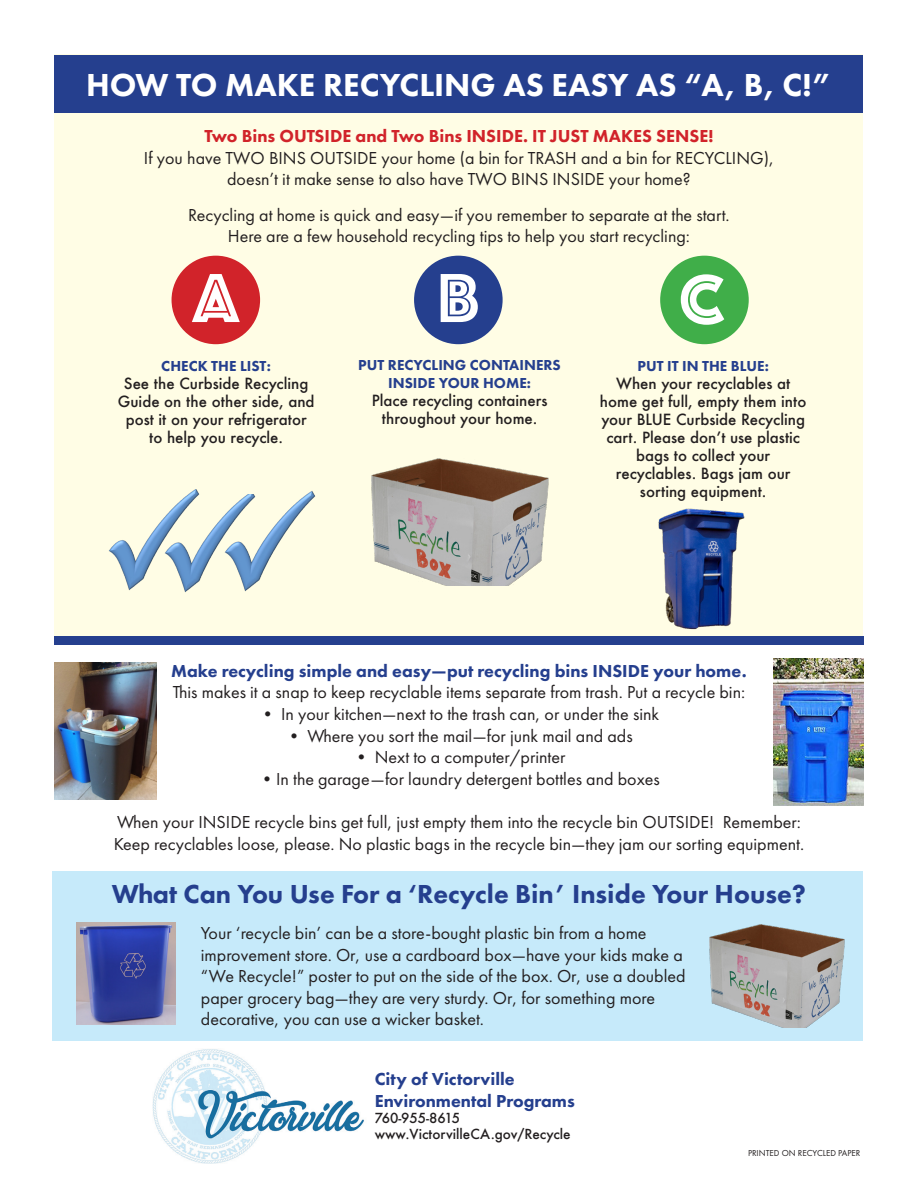
<style>
.page{position:relative;width:918px;height:1188px;background:#fff}
.page>*{position:absolute;margin:0;border:0;box-sizing:border-box;transform-origin:0 0}
.t1{font:72px "Phosphate Inline";color:#fff}
.t2{font:800 33px "Futura PT";color:#fff}
.t3{font:800 27px "Futura PT";color:#253f8e}
.t4{font:18px/21.6px "Futura PT";color:#231f20}
.t5{font:800 18px "Futura PT";color:#253f8e}
.t6{font:800 18px "Futura PT";color:#d1232a}
.t7{font:500 15px/18px "Futura";color:#231f20;text-align:center}
.t8{font:800 15px/18px "Futura PT";color:#253f8e;text-align:center}
.t9{font:500 13.5px "Futura";color:#231f20}
.t10{font:9px "Futura PT";color:#231f20}
</style>
<div class="page">
<div style="left:53px;top:872px;width:810px;height:169px;background:#c6eafa"></div>
<div style="left:55px;top:55px;width:808px;height:582px;background:#fffde5"></div>
<div style="left:172px;top:256px;width:88px;height:88px;background:#d1232a;border-radius:50%"></div>
<div style="left:414px;top:256px;width:89px;height:88px;background:#253f8e;border-radius:50%"></div>
<div style="left:660px;top:256px;width:89px;height:88px;background:#40ae49;border-radius:50%"></div>
<img style="left:184px;top:514px;width:41px;height:78px">
<img style="left:109px;top:489px;width:91px;height:101px">
<img style="left:225px;top:491px;width:90px;height:101px">
<div style="left:55px;top:55px;width:808px;height:58px;background:#253f8e"></div>
<div style="left:54px;top:637px;width:810px;height:8px;background:#253f8e"></div>
<img style="left:652px;top:508px;width:93px;height:129px">
<img style="left:54px;top:662px;width:103px;height:137px">
<img style="left:774px;top:659px;width:90px;height:147px">
<img style="left:371px;top:458px;width:178px;height:127px">
<img style="left:77px;top:922px;width:99px;height:102px">
<img style="left:709px;top:924px;width:136px;height:104px">
<img style="left:153px;top:1049px;width:211px;height:114px">
<p class="t2" style="left:86px;top:64px;width:747px">HOW TO MAKE RECYCLING AS EASY AS “A, B, C!”</p>
<p class="t6" style="left:205px;top:125px;width:510px">Two Bins OUTSIDE and Two Bins INSIDE. IT JUST MAKES SENSE!</p>
<p class="t4" style="left:144px;top:147px;width:632px">If you have TWO BINS OUTSIDE your home (a bin for TRASH and a bin for RECYCLING),</p>
<p class="t4" style="left:227px;top:169px;width:465px">doesn’t it make sense to also have TWO BINS INSIDE your home?</p>
<p class="t4" style="left:188px;top:204px;width:543px">Recycling at home is quick and easy—if you remember to separate at the start.</p>
<p class="t4" style="left:228px;top:225px;width:464px">Here are a few household recycling tips to help you start recycling:</p>
<p class="t1" style="left:193px;top:247px;width:47px">A</p>
<p class="t1" style="left:438px;top:247px;width:42px">B</p>
<p class="t1" style="left:679px;top:248px;width:46px">C</p>
<p class="t8" style="left:161px;top:357px;width:111px">CHECK THE LIST:</p>
<p class="t7" style="left:118px;top:374px;width:198px">See the Curbside Recycling<br>Guide on the other side, and post it on your refrigerator</p>
<p class="t7" style="left:149px;top:428px;width:136px">to help you recycle.</p>
<p class="t8" style="left:358px;top:356px;width:204px">PUT RECYCLING CONTAINERS<br>INSIDE YOUR HOME:</p>
<p class="t7" style="left:372px;top:391px;width:177px">Place recycling containers throughout your home.</p>
<p class="t8" style="left:638px;top:357px;width:133px">PUT IT IN THE BLUE:</p>
<p class="t7" style="left:600px;top:374px;width:208px">When your recyclables at home get full, empty them into your BLUE Curbside Recycling cart. Please don’t use plastic bags to collect your</p>
<p class="t7" style="left:616px;top:464px;width:176px">recyclables. Bags jam our</p>
<p class="t7" style="left:640px;top:482px;width:128px">sorting equipment.</p>
<p class="t5" style="left:171px;top:660px;width:577px">Make recycling simple and easy—put recycling bins INSIDE your home.</p>
<p class="t4" style="left:173px;top:682px;width:574px">This makes it a snap to keep recyclable items separate from trash. Put a recycle bin:</p>
<p class="t4" style="left:259px;top:703px;width:402px">• In your kitchen—next to the trash can, or under the sink</p>
<p class="t4" style="left:285px;top:725px;width:349px">• Where you sort the mail—for junk mail and ads</p>
<p class="t4" style="left:353px;top:746px;width:214px">• Next to a computer/printer</p>
<p class="t4" style="left:258px;top:768px;width:403px">•In the garage—for laundry detergent bottles and boxes</p>
<p class="t4" style="left:117px;top:811px;width:685px">When your INSIDE recycle bins get full, just empty them into the recycle bin OUTSIDE! Remember:</p>
<p class="t4" style="left:114px;top:833px;width:692px">Keep recyclables loose, please. No plastic bags in the recycle bin—they jam our sorting equipment.</p>
<p class="t3" style="left:112px;top:878px;width:696px">What Can You Use For a ‘Recycle Bin’ Inside Your House?</p>
<p class="t4" style="left:201px;top:922px;width:486px">Your ‘recycle bin’ can be a store-bought plastic bin from a home improvement store. Or, use a cardboard box—have your kids make a “We Recycle!” poster to put on the side of the box. Or, use a doubled paper grocery bag—they are very sturdy. Or, for something more decorative, you can use a wicker basket.</p>
<p class="t5" style="left:375px;top:1068px;width:142px">City of Victorville</p>
<p class="t5" style="left:375px;top:1089px;width:202px">Environmental Programs</p>
<p class="t9" style="left:375px;top:1109px;width:87px">760-955-8615</p>
<p class="t9" style="left:375px;top:1125px;width:197px">www.VictorvilleCA.gov/Recycle</p>
<p class="t10" style="left:748px;top:1148px;width:114px">PRINTED ON RECYCLED PAPER</p>
</div>
